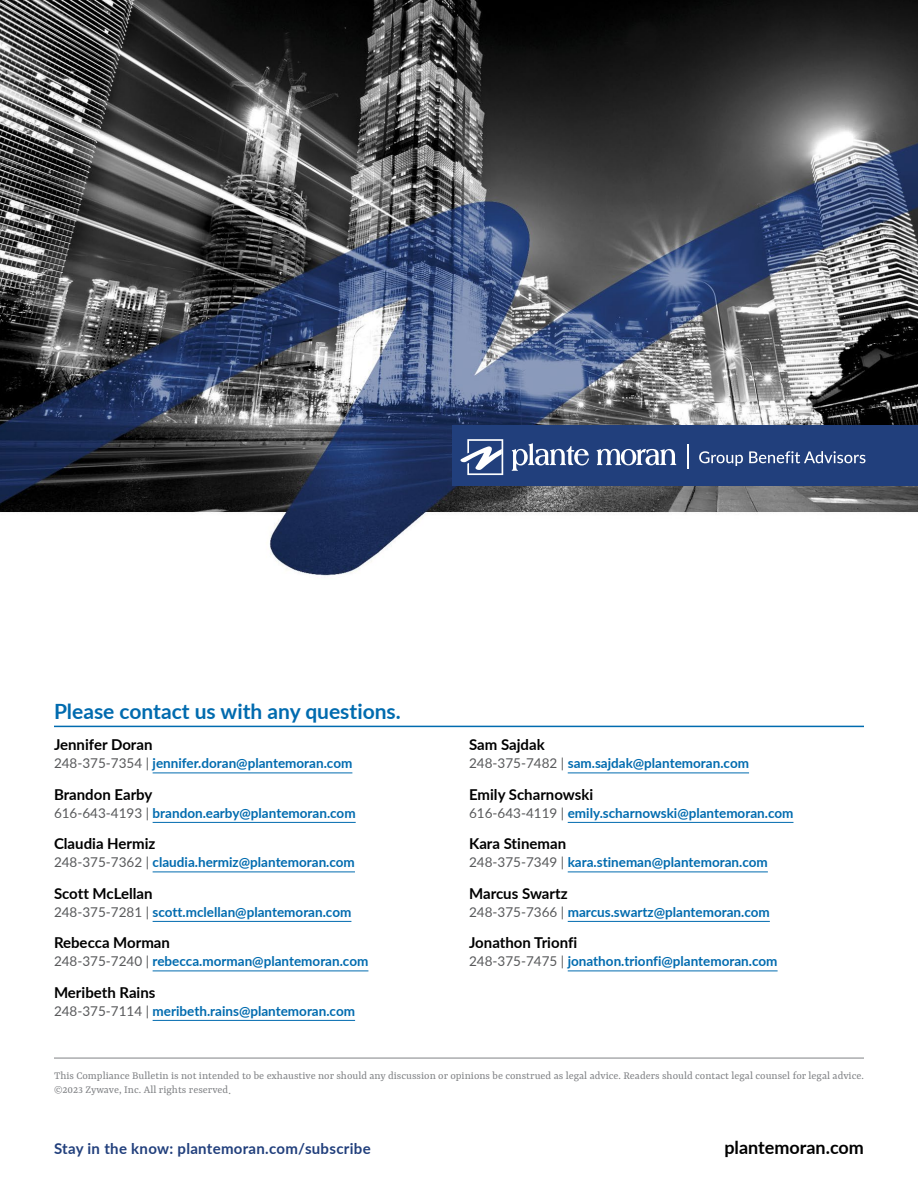
<style>
.page{position:relative;width:918px;height:1188px;background:#fff}
.page>*{position:absolute;margin:0;border:0;box-sizing:border-box;transform-origin:0 0}
.t1{font:700 21px "Lato";color:#006baf}
.t2{font:700 18px "Lato";color:#000}
.t3{font:700 15px "Lato";color:#000}
.t4{font:700 15px "Lato";letter-spacing:.02em;color:#213f7c}
.t5{font:700 13.5px "Lato";color:#006baf}
.t6{font:11.7px/15px "Rasa";color:#808285}
.s1{font-weight:400;color:#58595b}
.s2{font-size:12px}
</style>
<div class="page">
<hr style="left:54px;top:1058px;width:810px;height:1px;background:#808285">
<img style="left:0;top:0;width:918px;height:576px">
<div style="left:452px;top:425px;width:466px;height:61px;background:#213f7c"></div>
<svg style="left:461px;top:439px;width:42px;height:36px"></svg>
<svg style="left:512px;top:443px;width:77px;height:28px"></svg>
<svg style="left:597px;top:449px;width:79px;height:16px"></svg>
<svg style="left:687px;top:444px;width:1px;height:25px"></svg>
<svg style="left:699px;top:451px;width:167px;height:15px"></svg>
<hr style="left:54px;top:726px;width:810px;height:1px;background:#006baf">
<hr style="left:153px;top:773px;width:199px;height:1px;background:#006baf">
<hr style="left:153px;top:822px;width:203px;height:1px;background:#006baf">
<hr style="left:153px;top:872px;width:202px;height:1px;background:#006baf">
<hr style="left:153px;top:921px;width:198px;height:1px;background:#006baf">
<hr style="left:153px;top:971px;width:215px;height:1px;background:#006baf">
<hr style="left:153px;top:1020px;width:202px;height:1px;background:#006baf">
<hr style="left:568px;top:773px;width:181px;height:1px;background:#006baf">
<hr style="left:568px;top:822px;width:225px;height:1px;background:#006baf">
<hr style="left:568px;top:872px;width:200px;height:1px;background:#006baf">
<hr style="left:568px;top:921px;width:202px;height:1px;background:#006baf">
<hr style="left:568px;top:971px;width:210px;height:1px;background:#006baf">
<h1 class="t1" style="left:54px;top:696px;width:348px">Please contact us with any questions.</h1>
<p class="t3" style="left:54px;top:734px;width:100px">Jennifer Doran</p>
<p class="t5" style="left:54px;top:754px;width:300px"><span class="s1">248-375-7354 |</span> jennifer.doran@plantemoran.com</p>
<p class="t3" style="left:54px;top:783px;width:100px">Brandon Earby</p>
<p class="t5" style="left:54px;top:803px;width:303px"><span class="s1">616-643-4193 |</span> brandon.earby@plantemoran.com</p>
<p class="t3" style="left:54px;top:833px;width:103px">Claudia Hermiz</p>
<p class="t5" style="left:54px;top:853px;width:302px"><span class="s1">248-375-7362 |</span> claudia.hermiz@plantemoran.com</p>
<p class="t3" style="left:54px;top:882px;width:100px">Scott McLellan</p>
<p class="t5" style="left:54px;top:902px;width:299px"><span class="s1">248-375-7281 |</span> scott.mclellan@plantemoran.com</p>
<p class="t3" style="left:54px;top:932px;width:118px">Rebecca Morman</p>
<p class="t5" style="left:54px;top:952px;width:316px"><span class="s1">248-375-7240 |</span> rebecca.morman@plantemoran.com</p>
<p class="t3" style="left:54px;top:981px;width:103px">Meribeth Rains</p>
<p class="t5" style="left:54px;top:1001px;width:303px"><span class="s1">248-375-7114 |</span> meribeth.rains@plantemoran.com</p>
<p class="t3" style="left:469px;top:734px;width:77px">Sam Sajdak</p>
<p class="t5" style="left:469px;top:754px;width:281px"><span class="s1">248-375-7482 |</span> sam.sajdak@plantemoran.com</p>
<p class="t3" style="left:469px;top:783px;width:126px">Emily Scharnowski</p>
<p class="t5" style="left:469px;top:803px;width:326px"><span class="s1">616-643-4119 |</span> emily.scharnowski@plantemoran.com</p>
<p class="t3" style="left:469px;top:833px;width:99px">Kara Stineman</p>
<p class="t5" style="left:469px;top:853px;width:300px"><span class="s1">248-375-7349 |</span> kara.stineman@plantemoran.com</p>
<p class="t3" style="left:469px;top:882px;width:100px">Marcus Swartz</p>
<p class="t5" style="left:469px;top:902px;width:302px"><span class="s1">248-375-7366 |</span> marcus.swartz@plantemoran.com</p>
<p class="t3" style="left:469px;top:932px;width:110px">Jonathon Trionfi</p>
<p class="t5" style="left:469px;top:952px;width:310px"><span class="s1">248-375-7475 |</span> jonathon.trionfi@plantemoran.com</p>
<p class="t6" style="left:54px;top:1068px;width:811px">This Compliance Bulletin is not intended to be exhaustive nor should any discussion or opinions be construed as legal advice. Readers should contact legal counsel for legal advice. ©2023 Zywave, Inc. All rights reserved<span class="s2">.</span></p>
<p class="t4" style="left:54px;top:1138px;width:318px">Stay in the know: plantemoran.com/subscribe</p>
<h2 class="t2" style="left:724px;top:1134px;width:141px">plantemoran.com</h2>
</div>
